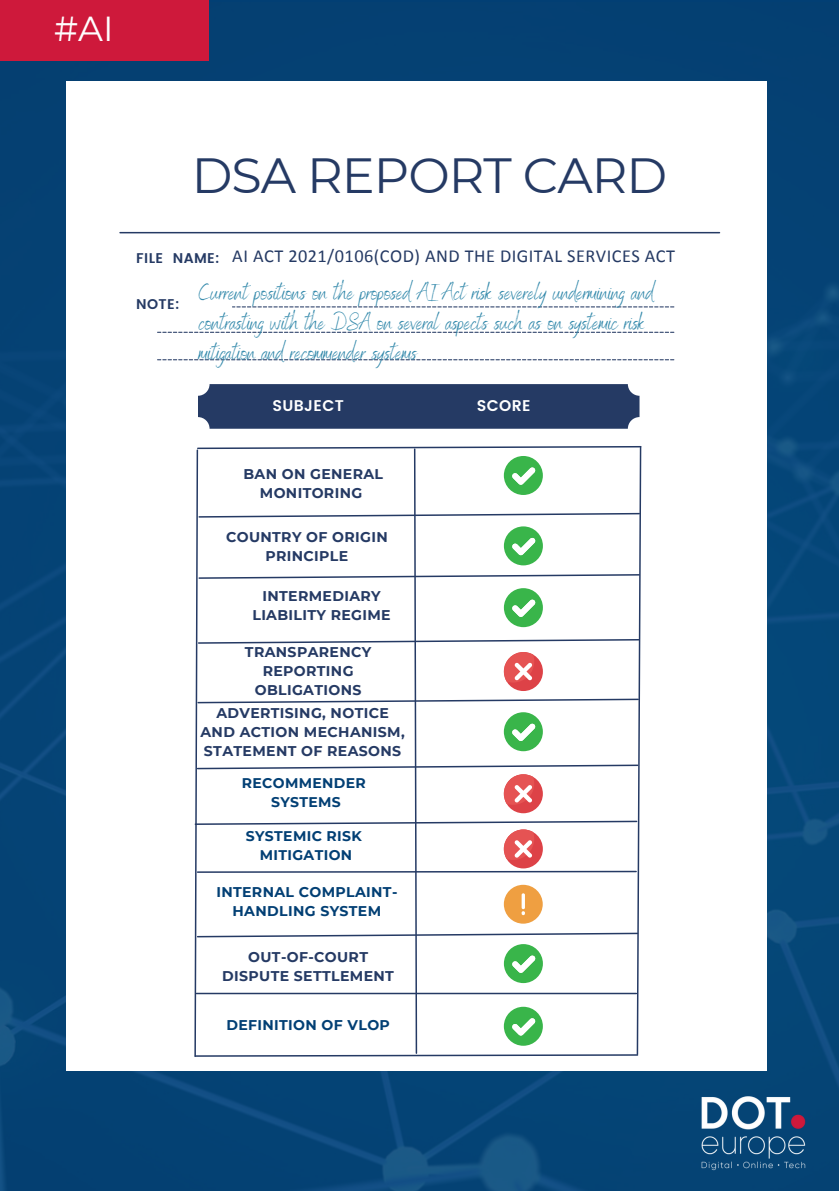
<style>
.page{position:relative;width:839px;height:1191px;background:#fff}
.page>*{position:absolute;margin:0;border:0;box-sizing:border-box;transform-origin:0 0}
.t1{font:49.4px "Montserrat";letter-spacing:-.02em;color:#253a64}
.t2{font:34.6px "Montserrat";color:#fff}
.t3{font:22.4px/30px "Benedict";color:#3188aa}
.t4{font:18.4px "Calibri";letter-spacing:.025em;color:#253a64}
.t5{font:600 15.4px "Poppins";letter-spacing:.025em;color:#fff}
.t6{font:700 14px/19px "Montserrat";letter-spacing:.025em;color:#253a64;text-align:center}
.t7{font:700 14px/19px "Montserrat";letter-spacing:.025em;color:#023f74;text-align:center}
.t8{font:600 14px "Poppins";letter-spacing:.025em;color:#253a64}
</style>
<div class="page">
<img style="left:0;top:3px;width:838px;height:1188px">
<div style="left:66px;top:81px;width:700px;height:990px;background:#fff"></div>
<hr style="left:120px;top:232px;width:599px;height:1px;background:#253a64">
<div style="left:0;top:0;width:208px;height:61px;background:#ce193b"></div>
<div style="left:198px;top:384px;width:441px;height:45px;background:#253a64;border-radius:12px"></div>
<svg style="left:232px;top:306px;width:442px;height:1px"></svg>
<svg style="left:157px;top:332px;width:517px;height:1px"></svg>
<svg style="left:157px;top:359px;width:517px;height:1px"></svg>
<img style="left:696px;top:1088px;width:112px;height:93px">
<svg style="left:194px;top:446px;width:448px;height:611px"></svg>
<p class="t2" style="left:54px;top:7px;width:61px">#AI</p>
<p class="t1" style="left:192px;top:145px;width:477px">DSA REPORT CARD</p>
<p class="t8" style="left:136px;top:250px;width:85px">FILE NAME:</p>
<p class="t4" style="left:232px;top:248px;width:444px">AI ACT 2021/0106(COD) AND THE DIGITAL SERVICES ACT</p>
<p class="t8" style="left:136px;top:296px;width:45px">NOTE:</p>
<p class="t3" style="left:199px;top:277px;width:456px">Current positions on the proposed AI Act risk severely undermining and contrasting with the DSA on several aspects such as on systemic risk mitigation and recommender systems</p>
<p class="t5" style="left:272px;top:396px;width:73px">SUBJECT</p>
<p class="t5" style="left:477px;top:396px;width:55px">SCORE</p>
<p class="t6" style="left:243px;top:464px;width:141px">BAN ON GENERAL<br>MONITORING</p>
<p class="t6" style="left:226px;top:527px;width:163px">COUNTRY OF ORIGIN<br>PRINCIPLE</p>
<p class="t6" style="left:252px;top:586px;width:140px">INTERMEDIARY<br>LIABILITY REGIME</p>
<p class="t6" style="left:245px;top:642px;width:128px">TRANSPARENCY<br>REPORTING<br>OBLIGATIONS</p>
<p class="t6" style="left:200px;top:704px;width:206px">ADVERTISING, NOTICE<br>AND ACTION MECHANISM,<br>STATEMENT OF REASONS</p>
<p class="t7" style="left:242px;top:774px;width:125px">RECOMMENDER</p>
<p class="t7" style="left:271px;top:792px;width:71px">SYSTEMS</p>
<p class="t7" style="left:246px;top:826px;width:117px">SYSTEMIC RISK</p>
<p class="t7" style="left:260px;top:845px;width:94px">MITIGATION</p>
<p class="t7" style="left:216px;top:883px;width:182px">INTERNAL COMPLAINT-<br>HANDLING SYSTEM</p>
<p class="t6" style="left:222px;top:947px;width:173px">OUT-OF-COURT<br>DISPUTE SETTLEMENT</p>
<p class="t7" style="left:226px;top:1015px;width:165px">DEFINITION OF VLOP</p>
</div>
